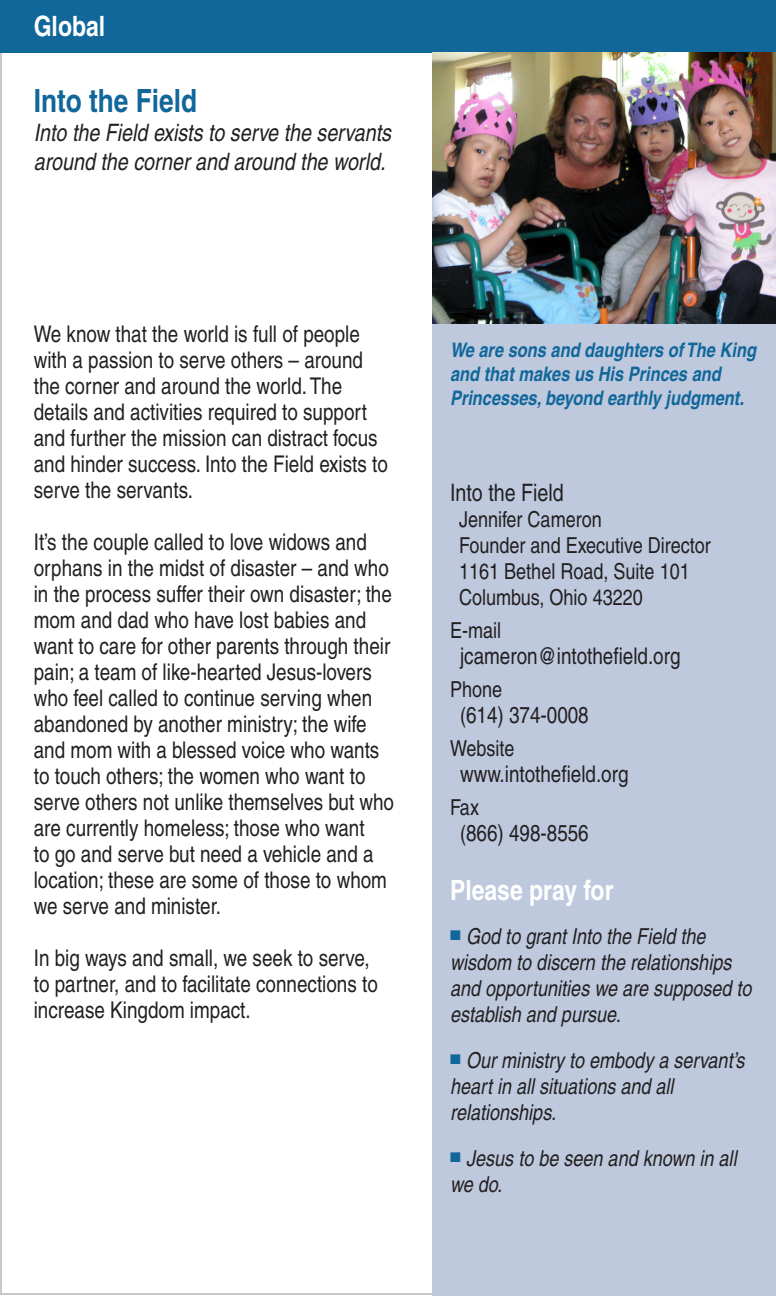
<style>
.page{position:relative;width:776px;height:1296px;background:#fff}
.page>*{position:absolute;margin:0;border:0;box-sizing:border-box;transform-origin:0 0}
.t1{font:700 condensed 32px "Helvetica";color:#11679a}
.t2{font:700 condensed 28px "Helvetica";color:#fff}
.MissionDescription{font:italic condensed 24px/28.8px "Helvetica";color:#231f20}
.t3{font:condensed 24px "Helvetica";color:#231f20}
.t4{font:condensed 23px/26px "Helvetica";color:#231f20}
.t5{font:italic condensed 22px/26px "Helvetica";color:#231f20}
.t6{font:condensed 22px/26px "Helvetica";color:#231f20}
.t7{font:italic 700 condensed 20px/24px "Helvetica";color:#11679a}
.s1{font-size:22px}
</style>
<div class="page">
<div style="left:0;top:0;width:776px;height:53px;background:#11679a"></div>
<img style="left:432px;top:53px;width:344px;height:271px">
<div style="left:432px;top:324px;width:344px;height:972px;background:#bec9de"></div>
<p class="t2" style="left:34px;top:9px;width:73px">Global</p>
<p class="t1" style="left:34px;top:81px;width:165px">Into the Field</p>
<p class="MissionDescription" style="left:34px;top:118px;width:359px">Into the Field exists to serve the servants around the corner and around the world.</p>
<p class="t4" style="left:34px;top:321px;width:356px">We know that the world is full of people with a passion to serve others – around the corner and around the world. The details and activities required to support and further the mission can distract focus and hinder success. Into the Field exists to serve the servants.</p>
<p class="t4" style="left:34px;top:529px;width:362px">It’s the couple called to love widows and orphans in the midst of disaster – and who in the process suffer their own disaster; the mom and dad who have lost babies and want to care for other parents through their pain; a team of like-hearted Jesus-lovers who feel called to continue serving when abandoned by another ministry; the wife and mom with a blessed voice who wants to touch others; the women who want to serve others not unlike themselves but who are currently homeless; those who want<br>to go and serve but need a vehicle and a location; these are some of those to whom we serve and minister.</p>
<p class="t4" style="left:34px;top:945px;width:346px">In big ways and small, we seek to serve, to partner, and to facilitate connections to increase Kingdom impact.</p>
<p class="t7" style="left:450px;top:338px;width:307px">We are sons and daughters of The King and that makes us His Princes and<br>Princesses, beyond earthly judgment.</p>
<p class="t3" style="left:450px;top:478px;width:115px">Into the Field</p>
<p class="t6" style="left:459px;top:506px;width:253px">Jennifer Cameron<br>Founder and Executive Director<br>1161 Bethel Road, Suite 101<br>Columbus, Ohio 43220</p>
<p class="t6" style="left:450px;top:617px;width:53px">E-mail</p>
<p class="t4" style="left:460px;top:643px;width:222px">jcameron@intothefield.org</p>
<p class="t6" style="left:450px;top:676px;width:54px">Phone</p>
<p class="t4" style="left:460px;top:702px;width:130px"><span class="s1">(</span>614) 374-0008</p>
<p class="t6" style="left:450px;top:735px;width:66px">Website</p>
<p class="t4" style="left:460px;top:761px;width:170px">www.intothefield.org</p>
<p class="t6" style="left:450px;top:795px;width:30px">Fax</p>
<p class="t4" style="left:460px;top:820px;width:130px"><span class="s1">(</span>866) 498-8556</p>
<p class="t2" style="left:450px;top:873px;width:165px">Please pray for</p>
<p class="t5" style="left:450px;top:923px;width:303px"><sup>■</sup> God to grant Into the Field the wisdom to discern the relationships and opportunities we are supposed to establish and pursue.</p>
<p class="t5" style="left:450px;top:1047px;width:296px"><sup>■</sup> Our ministry to embody a servant’s heart in all situations and all relationships.</p>
<p class="t5" style="left:450px;top:1145px;width:288px"><sup>■</sup> Jesus to be seen and known in all we do.</p>
</div>
